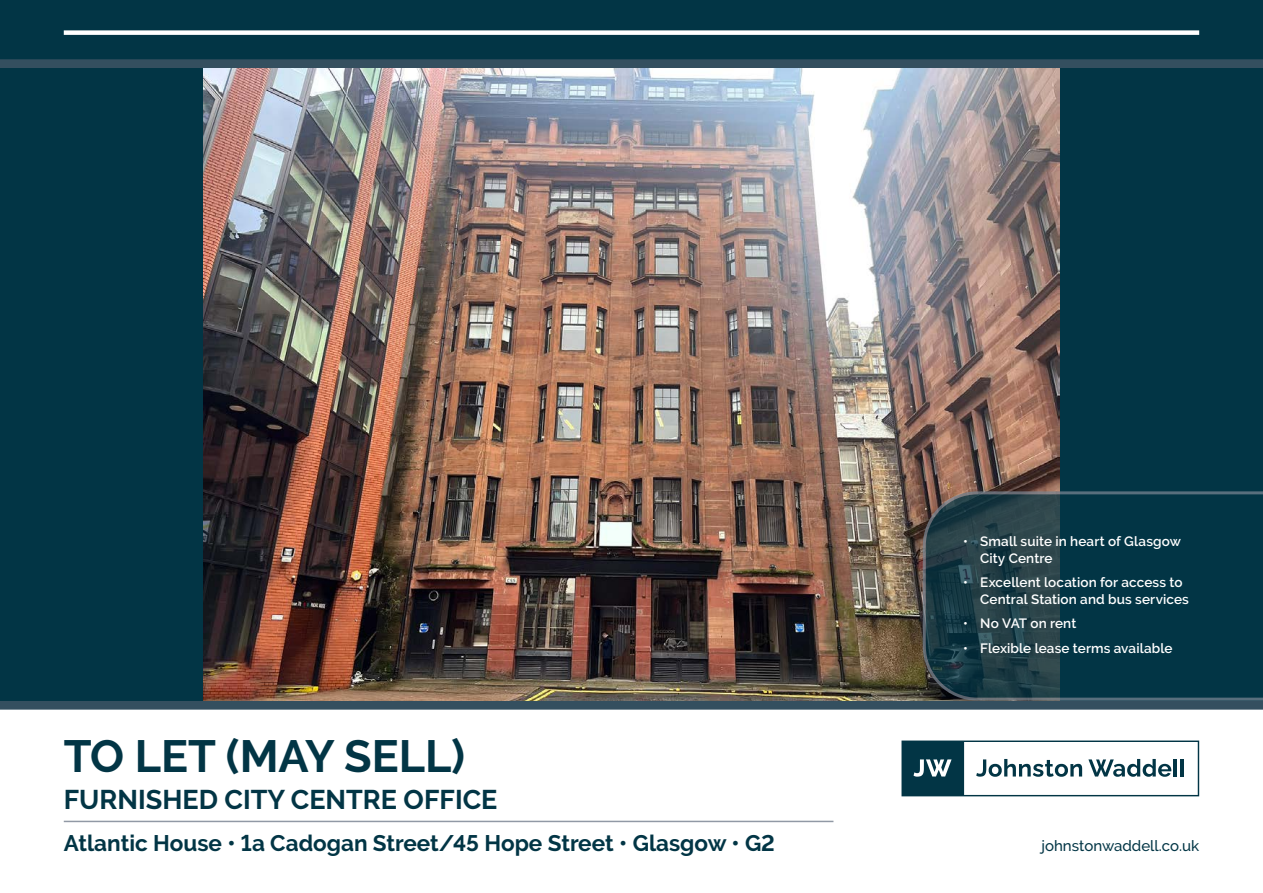
<style>
.page{position:relative;width:1263px;height:893px;background:#fff}
.page>*{position:absolute;margin:0;border:0;box-sizing:border-box;transform-origin:0 0}
._01-FOR_SALE{font:700 45px "Raleway";color:#023545}
._01B_PROPERTY_DESCRIP{font:700 27px "Raleway";color:#023545}
._02-ADDRESS{font:700 22.5px "Raleway";color:#023545}
._00-WEBSITE{font:500 15px "Raleway";color:#023545}
.t1{font:600 13.5px/16.2px "Raleway";letter-spacing:.01em;color:#fff}
</style>
<div class="page">
<div style="left:0;top:0;width:1263px;height:64px;background:#023545"></div>
<div style="left:0;top:59px;width:1263px;height:9px;background:#344f5f"></div>
<div style="left:0;top:701px;width:1263px;height:9px;background:#344f5f"></div>
<div style="left:0;top:68px;width:1263px;height:633px;background:#023545"></div>
<img style="left:204px;top:68px;width:855px;height:633px">
<div style="left:64px;top:30px;width:1135px;height:5px;background:#fff"></div>
<svg style="left:923px;top:491px;width:340px;height:210px"></svg>
<svg style="left:901px;top:740px;width:298px;height:56px"></svg>
<hr style="left:1173px;top:759px;width:4px;height:17px;background:#023545">
<hr style="left:1180px;top:759px;width:3px;height:17px;background:#023545">
<hr style="left:64px;top:821px;width:769px;height:1px;background:#9199a5">
<p class="t1" style="left:980px;top:534px;width:202px;text-indent:-17px">• Small suite in heart of Glasgow<br>City Centre</p>
<p class="t1" style="left:980px;top:575px;width:210px;text-indent:-17px">• Excellent location for access to<br>Central Station and bus services</p>
<p class="t1" style="left:963px;top:615px;width:115px">• No VAT on rent</p>
<p class="t1" style="left:963px;top:640px;width:211px">• Flexible lease terms available</p>
<p class="_01-FOR_SALE" style="left:64px;top:730px;width:403px">TO LET (MAY SELL)</p>
<p class="_01B_PROPERTY_DESCRIP" style="left:64px;top:784px;width:435px">FURNISHED CITY CENTRE OFFICE</p>
<p class="_02-ADDRESS" style="left:64px;top:830px;width:713px">Atlantic House • 1a Cadogan Street/45 Hope Street • Glasgow • G2</p>
<p class="_00-WEBSITE" style="left:1041px;top:837px;width:159px">johnstonwaddell.co.uk</p>
</div>
